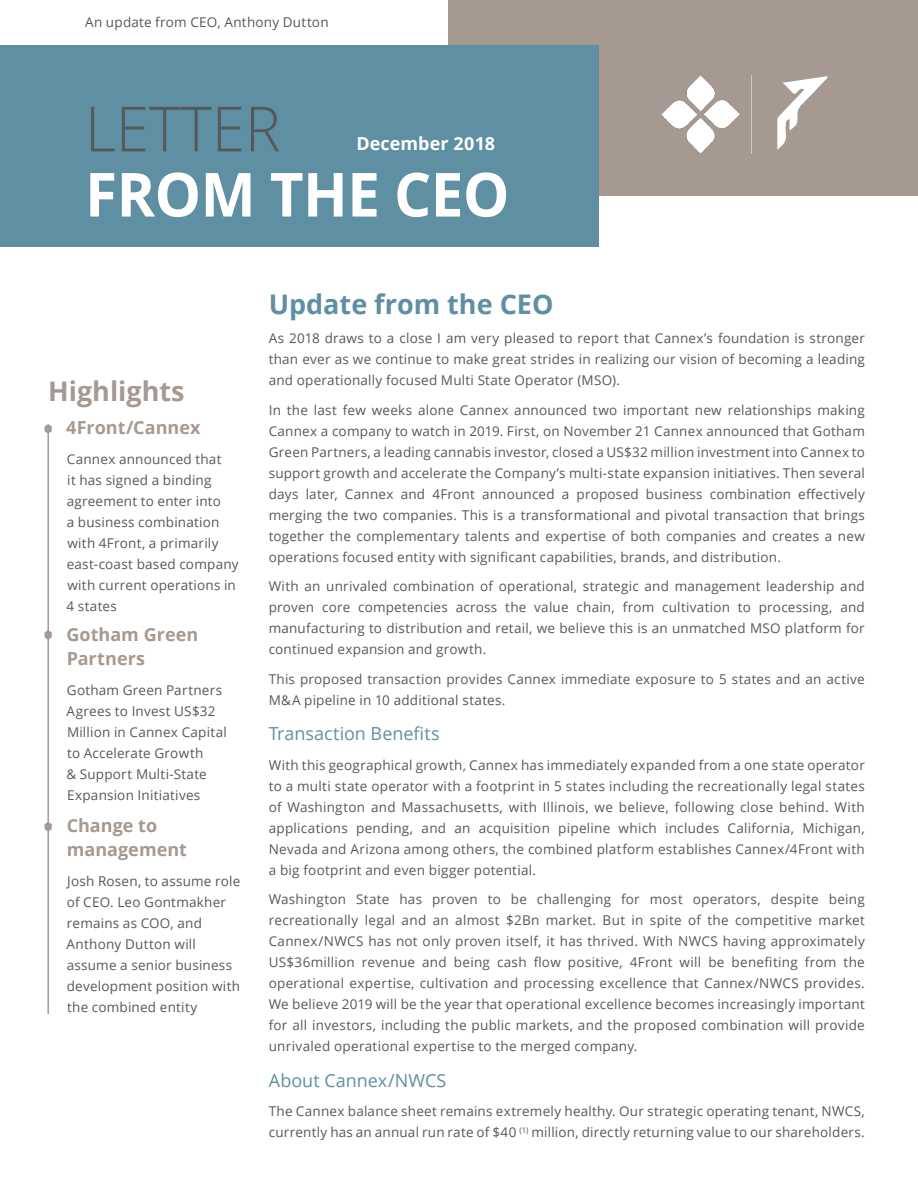
<style>
.page{position:relative;width:918px;height:1188px;background:#fff}
.page>*{position:absolute;margin:0;border:0;box-sizing:border-box;transform-origin:0 0}
.body_text_1_column_b{font:300 62.4px "Open Sans";color:#57585a;scale:.96 1}
.body_text_1_column_b-2{font:700 60.9px "Open Sans";letter-spacing:-.01em;color:#fff;scale:.96 1}
.body_text_1_column{font:700 27px "Open Sans";color:#5f8fa3}
.body_text_1_column-2{font:700 27px "Open Sans";color:#a69992}
.body_text_1_column-3{font:700 18px/24px "Open Sans";color:#a69992}
.body_text_1_column-4{font:18px "Open Sans";letter-spacing:-.005em;color:#5f8fa3}
.body_text_1_column_b-3{font:700 18px "Open Sans";letter-spacing:.005em;color:#fff}
.body_text_1_column-5{font:13.5px/21px "Open Sans";letter-spacing:.015em;color:#57585a}
</style>
<div class="page">
<div style="left:598px;top:91px;width:320px;height:105px;background:#a69992"></div>
<div style="left:448px;top:0;width:470px;height:91px;background:#a69992"></div>
<div style="left:0;top:45px;width:598px;height:202px;background:#5f8fa3"></div>
<hr style="left:47px;top:429px;width:2px;height:585px;background:#a69992">
<svg style="left:44px;top:821px;width:8px;height:11px"></svg>
<svg style="left:44px;top:424px;width:8px;height:11px"></svg>
<svg style="left:44px;top:629px;width:8px;height:12px"></svg>
<svg style="left:777px;top:76px;width:51px;height:74px"></svg>
<img style="left:661px;top:74px;width:91px;height:81px">
<p class="body_text_1_column-5" style="left:85px;top:11px;width:245px">An update from CEO, Anthony Dutton</p>
<p class="body_text_1_column_b" style="left:85px;top:86px;width:205px">LETTER</p>
<p class="body_text_1_column_b-2" style="left:85px;top:151px;width:444px">FROM THE CEO</p>
<p class="body_text_1_column_b-3" style="left:356px;top:131px;width:140px">December 2018</p>
<p class="body_text_1_column-2" style="left:48px;top:373px;width:138px">Highlights</p>
<p class="body_text_1_column-3" style="left:66px;top:415px;width:136px">4Front/Cannex</p>
<p class="body_text_1_column-5" style="left:66px;top:448px;width:174px">Cannex announced that<br>it has signed a binding agreement to enter into<br>a business combination with 4Front, a primarily east-coast based company with current operations in<br>4 states</p>
<p class="body_text_1_column-3" style="left:66px;top:622px;width:133px">Gotham Green<br>Partners</p>
<p class="body_text_1_column-5" style="left:66px;top:679px;width:162px">Gotham Green Partners<br>Agrees to Invest US$32<br>Million in Cannex Capital to Accelerate Growth<br>&amp; Support Multi-State<br>Expansion Initiatives</p>
<p class="body_text_1_column-3" style="left:67px;top:813px;width:122px">Change to management</p>
<p class="body_text_1_column-5" style="left:67px;top:870px;width:175px">Josh Rosen, to assume role of CEO. Leo Gontmakher remains as COO, and<br>Anthony Dutton will assume a senior business development position with the combined entity</p>
<p class="body_text_1_column" style="left:269px;top:285px;width:286px">Update from the CEO</p>
<p class="body_text_1_column-5" style="left:269px;top:328px;width:598px;text-align:justify">As 2018 draws to a close I am very pleased to report that Cannex’s foundation is stronger than ever as we continue to make great strides in realizing our vision of becoming a leading and operationally focused Multi State Operator (MSO).</p>
<p class="body_text_1_column-5" style="left:269px;top:399px;width:598px;text-align:justify">In the last few weeks alone Cannex announced two important new relationships making Cannex a company to watch in 2019. First, on November 21 Cannex announced that Gotham Green Partners, a leading cannabis investor, closed a US$32 million investment into Cannex to support growth and accelerate the Company’s multi-state expansion initiatives. Then several days later, Cannex and 4Front announced a proposed business combination effectively merging the two companies. This is a transformational and pivotal transaction that brings together the complementary talents and expertise of both companies and creates a new operations focused entity with significant capabilities, brands, and distribution.</p>
<p class="body_text_1_column-5" style="left:269px;top:576px;width:598px;text-align:justify">With an unrivaled combination of operational, strategic and management leadership and proven core competencies across the value chain, from cultivation to processing, and manufacturing to distribution and retail, we believe this is an unmatched MSO platform for continued expansion and growth.</p>
<p class="body_text_1_column-5" style="left:269px;top:668px;width:598px">This proposed transaction provides Cannex immediate exposure to 5 states and an active<br>M&amp;A pipeline in 10 additional states.</p>
<p class="body_text_1_column-4" style="left:269px;top:721px;width:172px">Transaction Benefits</p>
<p class="body_text_1_column-5" style="left:269px;top:754px;width:598px;text-align:justify">With this geographical growth, Cannex has immediately expanded from a one state operator to a multi state operator with a footprint in 5 states including the recreationally legal states of Washington and Massachusetts, with Illinois, we believe, following close behind. With applications pending, and an acquisition pipeline which includes California, Michigan, Nevada and Arizona among others, the combined platform establishes Cannex/4Front with a big footprint and even bigger potential.</p>
<p class="body_text_1_column-5" style="left:269px;top:889px;width:598px;text-align:justify">Washington State has proven to be challenging for most operators, despite being recreationally legal and an almost $2Bn market. But in spite of the competitive market Cannex/NWCS has not only proven itself, it has thrived. With NWCS having approximately US$36million revenue and being cash flow positive, 4Front will be benefiting from the operational expertise, cultivation and processing excellence that Cannex/NWCS provides.<br>We believe 2019 will be the year that operational excellence becomes increasingly important for all investors, including the public markets, and the proposed combination will provide unrivaled operational expertise to the merged company.</p>
<p class="body_text_1_column-4" style="left:269px;top:1068px;width:179px">About Cannex/NWCS</p>
<p class="body_text_1_column-5" style="left:269px;top:1101px;width:598px">The Cannex balance sheet remains extremely healthy. Our strategic operating tenant, NWCS, currently has an annual run rate of $40 <sup>(1)</sup> million, directly returning value to our shareholders.</p>
</div>
